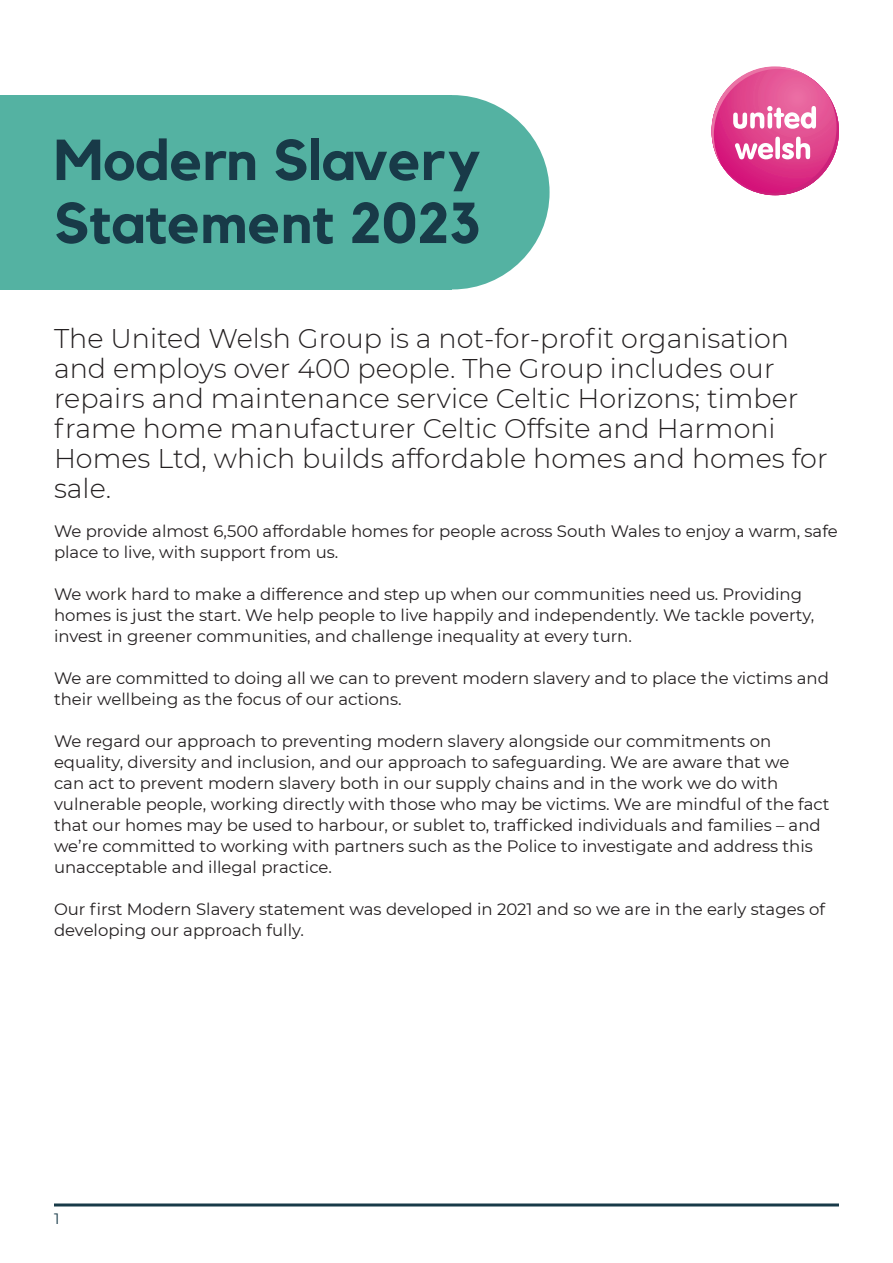
<style>
.page{position:relative;width:893px;height:1263px;background:#fff}
.page>*{position:absolute;margin:0;border:0;box-sizing:border-box;transform-origin:0 0}
.Headline{font:700 57px/63px "Kollektif";color:#183a48}
.Standfirst{font:300 27px/30px "Montserrat";color:#231f20}
.Main_body{font:16.5px/21px "Montserrat";color:#231f20}
.t1{font:15px "Montserrat";color:#183a48}
</style>
<div class="page">
<hr style="left:54px;top:1203px;width:785px;height:3px;background:#183a48">
<div style="left:0;top:95px;width:452px;height:194px;background:#54b2a2"></div>
<div style="left:355px;top:95px;width:195px;height:194px;background:#54b2a2;border-radius:50%"></div>
<svg style="left:711px;top:66px;width:128px;height:129px"></svg>
<h1 class="Headline" style="left:54px;top:128px;width:428px">Modern Slavery<br>Statement 2023</h1>
<p class="Standfirst" style="left:54px;top:323px;width:775px">The United Welsh Group is a not-for-profit organisation and employs over 400 people. The Group includes our repairs and maintenance service Celtic Horizons; timber frame home manufacturer Celtic Offsite and Harmoni Homes Ltd, which builds affordable homes and homes for sale.</p>
<p class="Main_body" style="left:54px;top:520px;width:785px">We provide almost 6,500 affordable homes for people across South Wales to enjoy a warm, safe place to live, with support from us.</p>
<p class="Main_body" style="left:54px;top:583px;width:762px">We work hard to make a difference and step up when our communities need us. Providing homes is just the start. We help people to live happily and independently. We tackle poverty, invest in greener communities, and challenge inequality at every turn.</p>
<p class="Main_body" style="left:54px;top:667px;width:776px">We are committed to doing all we can to prevent modern slavery and to place the victims and their wellbeing as the focus of our actions.</p>
<p class="Main_body" style="left:54px;top:730px;width:777px">We regard our approach to preventing modern slavery alongside our commitments on equality, diversity and inclusion, and our approach to safeguarding. We are aware that we<br>can act to prevent modern slavery both in our supply chains and in the work we do with vulnerable people, working directly with those who may be victims. We are mindful of the fact that our homes may be used to harbour, or sublet to, trafficked individuals and families – and we’re committed to working with partners such as the Police to investigate and address this unacceptable and illegal practice.</p>
<p class="Main_body" style="left:54px;top:898px;width:772px">Our first Modern Slavery statement was developed in 2021 and so we are in the early stages of developing our approach fully.</p>
<p class="t1" style="left:54px;top:1208px;width:7px">1</p>
</div>
